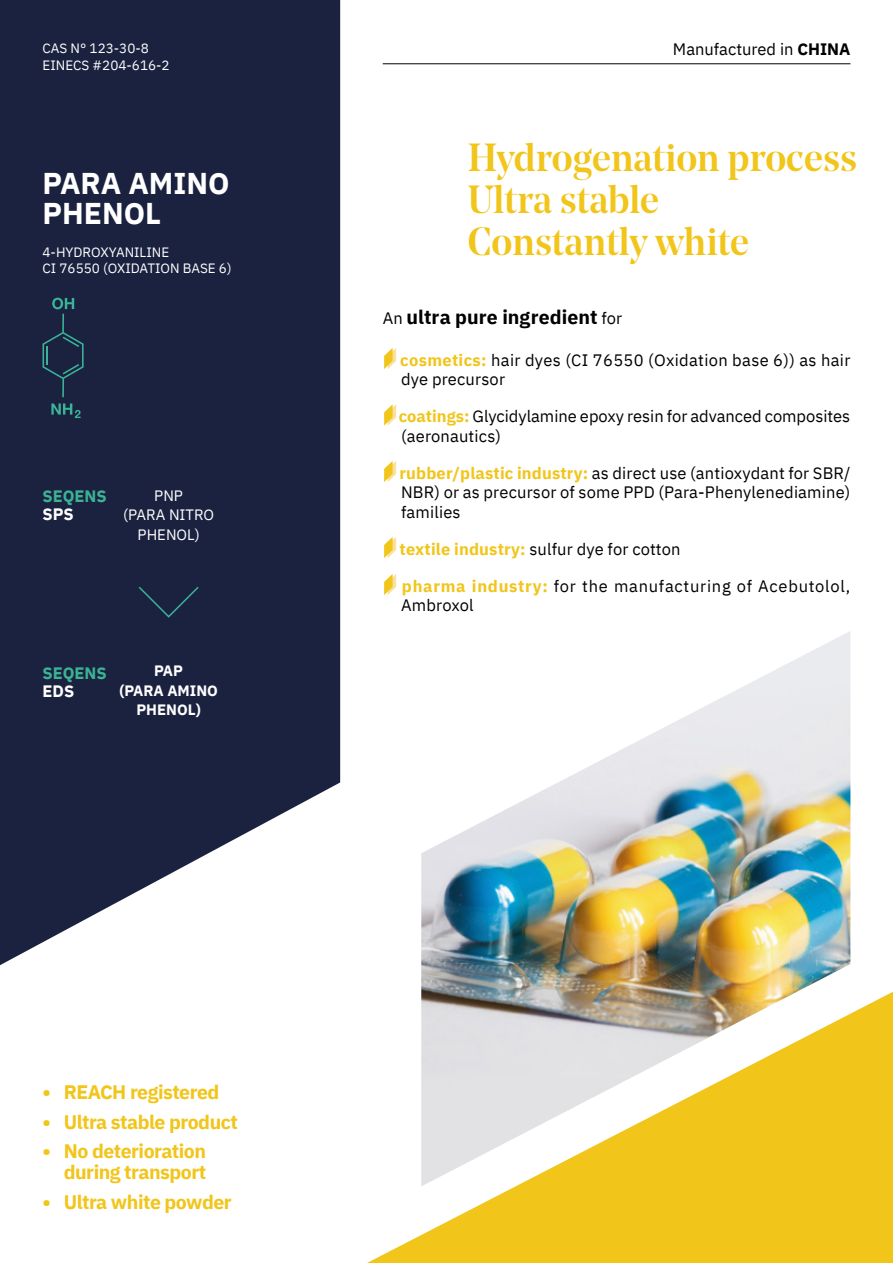
<style>
.page{position:relative;width:893px;height:1263px;background:#fff}
.page>*{position:absolute;margin:0;border:0;box-sizing:border-box;transform-origin:0 0}
.t1{font:500 39px/42px "Noe Display";color:#f1c51a}
.t2{font:700 30px/30px "IBM Plex Sans";color:#fff}
.t3{font:700 19.5px/21px "IBM Plex Sans";letter-spacing:-.025em;color:#f1c51a;text-align:right}
.t4{font:700 19.5px "IBM Plex Sans";letter-spacing:.005em;color:#000}
.t5{font:16.5px/19.5px "IBM Plex Sans";letter-spacing:.01em;color:#000}
.t6{font:16.5px/19.5px "IBM Plex Sans";letter-spacing:.045em;color:#000}
.t7{font:700 16.5px "IBM Plex Sans";color:#3bb294}
.t8{font:700 16.5px "IBM Plex Sans";color:#fff}
.t9{font:15px/19.5px "IBM Plex Sans";color:#fff;text-align:center}
.t10{font:700 15px/19.5px "IBM Plex Sans";color:#fff;text-align:center}
.t11{font:13.5px/16.5px "IBM Plex Sans";color:#fff}
.s1{font-weight:700}
.s2{font-weight:400;font-size:16.5px}
.s3{font-weight:700;color:#f1c51a}
</style>
<div class="page">
<svg style="left:367px;top:991px;width:526px;height:272px;fill:#f1c51a"></svg>
<svg style="left:0;top:0;width:340px;height:965px;background:#313752"></svg>
<hr style="left:383px;top:63px;width:467px;height:1px;background:#000">
<svg style="left:137px;top:585px;width:63px;height:34px;background:#1c2a44"></svg>
<img style="left:421px;top:631px;width:429px;height:555px">
<svg style="left:384px;top:348px;width:12px;height:21px"></svg>
<svg style="left:384px;top:404px;width:12px;height:22px"></svg>
<svg style="left:384px;top:461px;width:12px;height:21px"></svg>
<svg style="left:384px;top:537px;width:12px;height:21px"></svg>
<svg style="left:384px;top:574px;width:12px;height:21px"></svg>
<svg style="left:43px;top:298px;width:41px;height:99px;background:#1e334a"></svg>
<svg style="left:51px;top:403px;width:30px;height:15px"></svg>
<p class="t11" style="left:43px;top:39px;width:129px">CAS N° 123-30-8<br>EINECS #204-616-2</p>
<h2 class="t2" style="left:43px;top:165px;width:189px">PARA AMINO<br>PHENOL</h2>
<p class="t11" style="left:43px;top:242px;width:191px">4-HYDROXYANILINE<br>CI 76550 (OXIDATION BASE 6)</p>
<p class="t7" style="left:43px;top:483px;width:66px">SEQENS</p>
<p class="t8" style="left:43px;top:501px;width:33px">SPS</p>
<p class="t9" style="left:123px;top:484px;width:92px">PNP<br>(PARA NITRO<br>PHENOL)</p>
<p class="t7" style="left:43px;top:660px;width:66px">SEQENS</p>
<p class="t8" style="left:43px;top:678px;width:33px">EDS</p>
<p class="t10" style="left:119px;top:660px;width:100px">PAP<br>(PARA AMINO<br>PHENOL)</p>
<p class="t5" style="left:673px;top:38px;width:179px">Manufactured in <span class="s1">CHINA</span></p>
<h1 class="t1" style="left:468px;top:136px;width:391px">Hydrogenation process<br>Ultra stable<br>Constantly white</h1>
<p class="t4" style="left:383px;top:301px;width:241px"><span class="s2">An</span> ultra pure ingredient <span class="s2">for</span></p>
<p class="t5" style="left:400px;top:349px;width:452px"><span class="s3">cosmetics:</span> hair dyes (CI 76550 (Oxidation base 6)) as hair dye precursor</p>
<p class="t5" style="left:399px;top:405px;width:453px"><span class="s3">coatings:</span> Glycidylamine epoxy resin for advanced composites (aeronautics)</p>
<p class="t5" style="left:399px;top:462px;width:453px;text-align:justify"><span class="s3">rubber/plastic industry:</span> as direct use (antioxydant for SBR/ NBR) or as precursor of some PPD (Para-Phenylenediamine) families</p>
<p class="t5" style="left:400px;top:538px;width:282px"><span class="s3">textile industry:</span> sulfur dye for cotton</p>
<p class="t6" style="left:401px;top:575px;width:451px"><span class="s3">pharma industry:</span> for the manufacturing of Acebutolol,<br>Ambroxol</p>
<p class="t3" style="left:43px;top:1080px;width:178px">• REACH registered</p>
<p class="t3" style="left:43px;top:1110px;width:197px">• Ultra stable product</p>
<p class="t3" style="left:43px;top:1139px;width:165px">• No deterioration during transport</p>
<p class="t3" style="left:43px;top:1190px;width:191px">• Ultra white powder</p>
</div>
